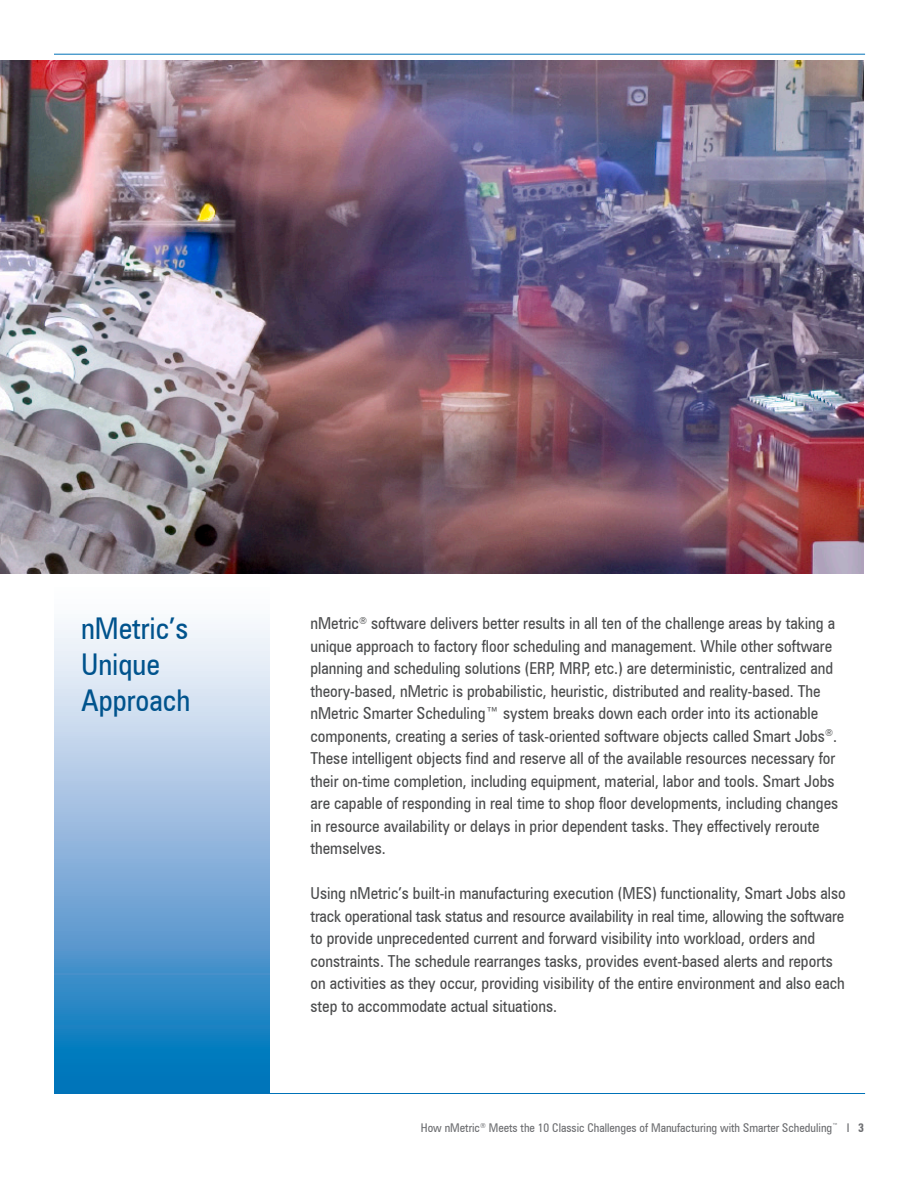
<style>
.page{position:relative;width:918px;height:1188px;background:#fff}
.page>*{position:absolute;margin:0;border:0;box-sizing:border-box;transform-origin:0 0}
.t1{font:condensed 30px "Zurich BT";color:#00538d}
.t2{font:condensed 16.5px/22.5px "Zurich BT";color:#4b4c4d}
.t3{font:condensed 12px "Zurich BT";color:#6c6d70}
.s1{font-weight:700}
</style>
<div class="page">
<svg style="left:54px;top:624px;width:216px;height:469px;background:#80b2da"></svg>
<hr style="left:54px;top:54px;width:811px;height:1px;background:#0072b8">
<hr style="left:54px;top:1093px;width:811px;height:1px;background:#0072b8">
<img style="left:0;top:61px;width:864px;height:513px">
<p class="t1" style="left:81px;top:610px;width:109px">nMetric’s</p>
<p class="t1" style="left:81px;top:646px;width:81px">Unique</p>
<p class="t1" style="left:81px;top:682px;width:111px">Approach</p>
<p class="t2" style="left:310px;top:612px;width:529px">nMetric<sup>®</sup> software delivers better results in all ten of the challenge areas by taking a unique approach to factory floor scheduling and management. While other software planning and scheduling solutions (ERP, MRP, etc.) are deterministic, centralized and theory-based, nMetric is probabilistic, heuristic, distributed and reality-based. The nMetric Smarter Scheduling™ system breaks down each order into its actionable components, creating a series of task-oriented software objects called Smart Jobs<sup>®</sup>.<br>These intelligent objects find and reserve all of the available resources necessary for their on-time completion, including equipment, material, labor and tools. Smart Jobs are capable of responding in real time to shop floor developments, including changes in resource availability or delays in prior dependent tasks. They effectively reroute themselves.</p>
<p class="t2" style="left:310px;top:882px;width:537px">Using nMetric’s built-in manufacturing execution (MES) functionality, Smart Jobs also track operational task status and resource availability in real time, allowing the software to provide unprecedented current and forward visibility into workload, orders and constraints. The schedule rearranges tasks, provides event-based alerts and reports on activities as they occur, providing visibility of the entire environment and also each step to accommodate actual situations.</p>
<p class="t3" style="left:421px;top:1120px;width:445px">How nMetric<sup>®</sup> Meets the 10 Classic Challenges of Manufacturing with Smarter Scheduling<sup>™</sup> I <span class="s1">3</span></p>
</div>
